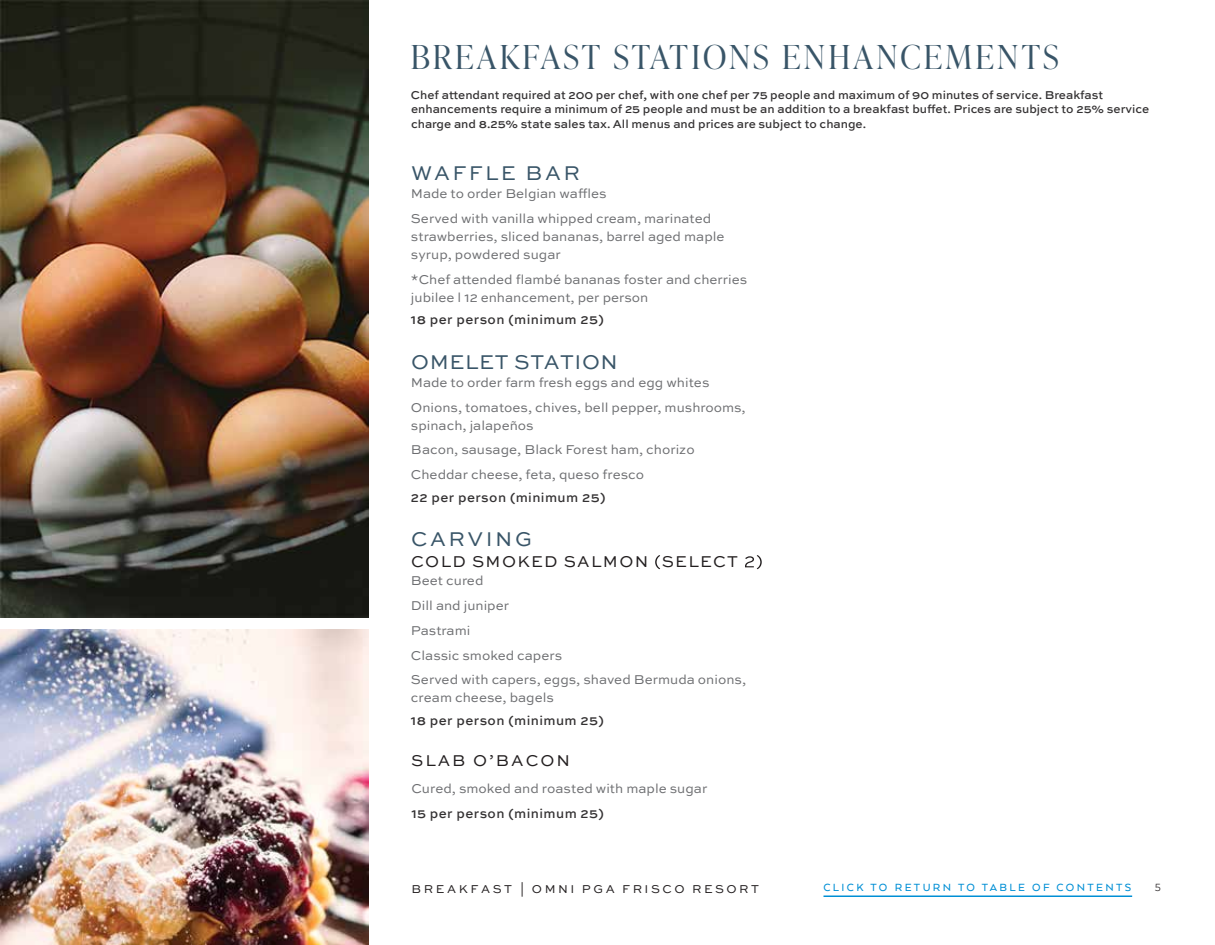
<style>
.page{position:relative;width:1215px;height:945px;background:#fff}
.page>*{position:absolute;margin:0;border:0;box-sizing:border-box;transform-origin:0 0}
.t1{font:300 33px "Ivy Presto Display";letter-spacing:.095em;color:#395568}
.t2{font:21px "Sweet Sans Pro";letter-spacing:.12em;color:#395568}
.t3{font:21px "Sweet Sans Pro";letter-spacing:.03em;color:#395568}
.t4{font:16.5px "Sweet Sans Pro";letter-spacing:.08em;color:#231f20}
.t5{font:16.5px "Sweet Sans Pro";letter-spacing:.12em;color:#231f20}
.t6{font:13.5px/18px "Sweet Sans Pro";color:#6d6e71}
.t7{font:500 13.5px "Sweet Sans Pro";letter-spacing:.03em;color:#333132}
.t8{font:500 12px/14.2px "Sweet Sans Pro";color:#333132}
.t9{font:500 12px "Arquitecta";letter-spacing:.2em;color:#008fd5}
.t10{font:12px "Sweet Sans Pro";letter-spacing:.21em;color:#231f20}
.t11{font:12px "Arquitecta";color:#231f20}
</style>
<div class="page">
<hr style="left:824px;top:896px;width:308px;height:1px;background:#008fd5">
<img style="left:0;top:0;width:369px;height:618px">
<img style="left:0;top:630px;width:369px;height:315px">
<svg style="left:655px;top:555px;width:5px;height:14px"></svg>
<svg style="left:745px;top:555px;width:17px;height:14px"></svg>
<h1 class="t1" style="left:411px;top:33px;width:649px">BREAKFAST STATIONS ENHANCEMENTS</h1>
<p class="t8" style="left:411px;top:88px;width:740px">Chef a°endant required at 200 per chef, with one chef per 75 people and maximum of 90 minutes of service. Breakfast enhancements require a minimum of 25 people and must be an addition to a breakfast bu˜et. Prices are subject to 25% service charge and 8.25% state sales tax. All menus and prices are subject to change.</p>
<p class="t2" style="left:411px;top:158px;width:170px">WAFFLE BAR</p>
<p class="t6" style="left:411px;top:184px;width:197px">Made to order Belgian wa˛es</p>
<p class="t6" style="left:411px;top:209px;width:315px">Served with vanilla whipped cream, marinated strawberries, sliced bananas, barrel aged maple syrup, powdered sugar</p>
<p class="t6" style="left:411px;top:270px;width:338px">*Chef a˜ended ˝ambé bananas foster and cherries jubilee l 12 enhancement, per person</p>
<p class="t7" style="left:411px;top:310px;width:194px">18 per person (minimum 25)</p>
<p class="t3" style="left:411px;top:347px;width:208px">OMELET STATION</p>
<p class="t6" style="left:411px;top:373px;width:300px">Made to order farm fresh eggs and egg whites</p>
<p class="t6" style="left:411px;top:398px;width:336px">Onions, tomatoes, chives, bell pepper, mushrooms, spinach, jalapeños</p>
<p class="t6" style="left:411px;top:440px;width:285px">Bacon, sausage, Black Forest ham, chorizo</p>
<p class="t6" style="left:411px;top:465px;width:235px">Cheddar cheese, feta, queso fresco</p>
<p class="t7" style="left:411px;top:487px;width:196px">22 per person (minimum 25)</p>
<p class="t2" style="left:411px;top:524px;width:122px">CARVING</p>
<p class="t4" style="left:411px;top:550px;width:328px">COLD SMOKED SALMON SELECT</p>
<p class="t6" style="left:411px;top:571px;width:74px">Beet cured</p>
<p class="t6" style="left:411px;top:596px;width:100px">Dill and juniper</p>
<p class="t6" style="left:411px;top:621px;width:61px">Pastrami</p>
<p class="t6" style="left:411px;top:646px;width:153px">Classic smoked capers</p>
<p class="t6" style="left:411px;top:670px;width:337px">Served with capers, eggs, shaved Bermuda onions, cream cheese, bagels</p>
<p class="t7" style="left:411px;top:710px;width:194px">18 per person (minimum 25)</p>
<p class="t5" style="left:411px;top:749px;width:161px">SLAB O’BACON</p>
<p class="t6" style="left:411px;top:778px;width:298px">Cured, smoked and roasted with maple sugar</p>
<p class="t7" style="left:411px;top:804px;width:194px">15 per person (minimum 25)</p>
<p class="t10" style="left:411px;top:880px;width:349px">BREAKFAST | OMNI PGA FRISCO RESORT</p>
<p class="t9" style="left:823px;top:880px;width:309px">CLICK TO RETURN TO TABLE OF CONTENTS</p>
<p class="t11" style="left:1155px;top:880px;width:8px">5</p>
</div>
